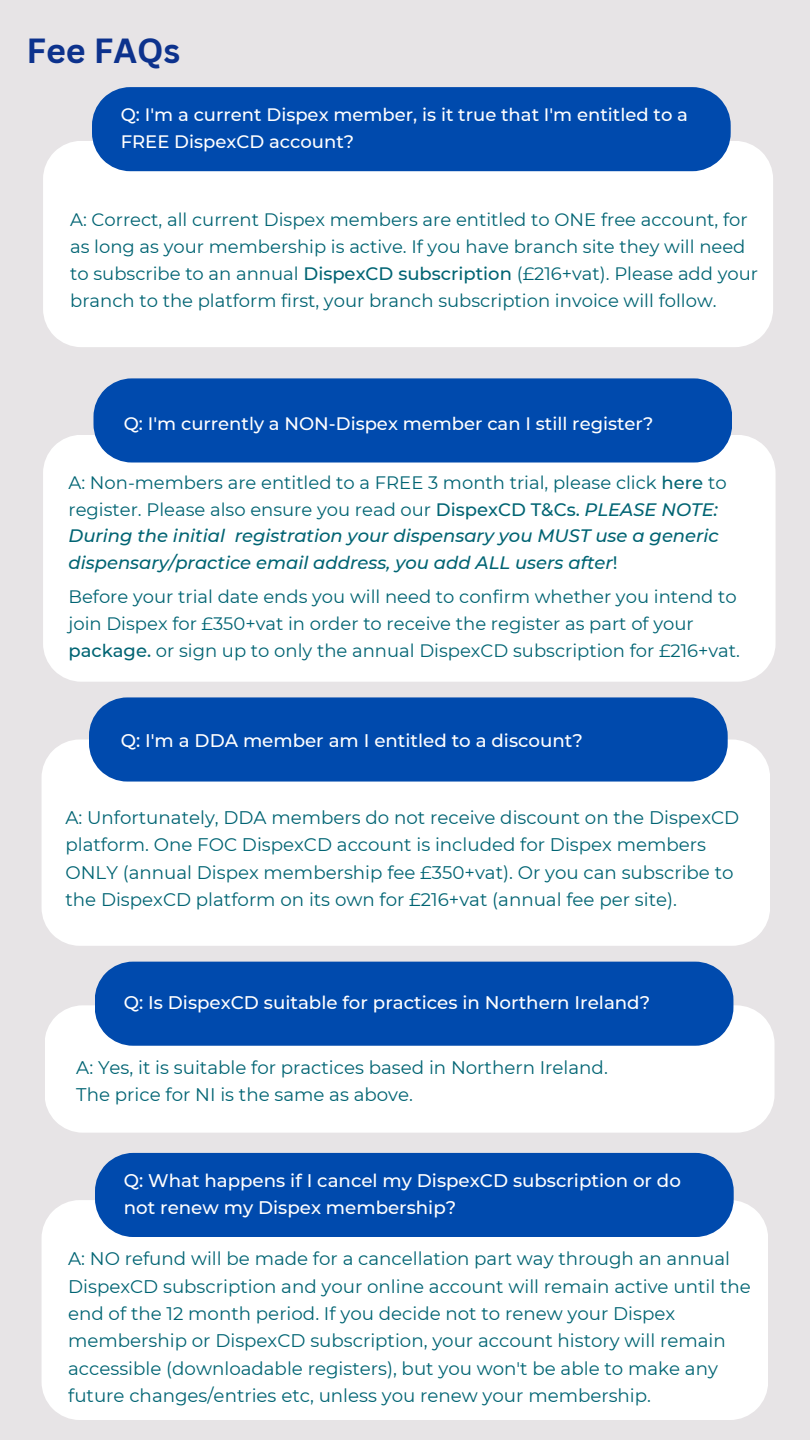
<style>
.page{position:relative;width:810px;height:1440px;background:#e7e4e6}
.page>*{position:absolute;margin:0;border:0;box-sizing:border-box;transform-origin:0 0}
.t1{font:700 34px "Canva Sans";color:#0d328d}
.t2{font:18.2px/27.4px "Montserrat";color:#016473}
.t3{font:500 18.2px/27.4px "Montserrat";color:#fff}
.t4{font:18px/27px "Montserrat";color:#016473}
.t5{font:500 18px/27px "Montserrat";color:#fff}
.t6{font:italic 500 18px/26.7px "Montserrat";color:#016473}
.s1{font-weight:500}
.s2{font-weight:500;font-style:italic}
.s3{font-style:normal}
</style>
<div class="page">
<div style="left:43px;top:141px;width:730px;height:206px;background:#fff"></div>
<div style="left:92px;top:87px;width:639px;height:84px;background:#004aad"></div>
<div style="left:42px;top:740px;width:728px;height:206px;background:#fff"></div>
<div style="left:89px;top:697px;width:639px;height:85px;background:#004aad"></div>
<div style="left:45px;top:1005px;width:730px;height:128px;background:#fff"></div>
<div style="left:95px;top:962px;width:638px;height:84px;background:#004aad"></div>
<div style="left:42px;top:1200px;width:726px;height:220px;background:#fff"></div>
<div style="left:95px;top:1153px;width:639px;height:84px;background:#004aad"></div>
<div style="left:43px;top:435px;width:733px;height:247px;background:#fff"></div>
<div style="left:93px;top:378px;width:639px;height:85px;background:#004aad"></div>
<h1 class="t1" style="left:26px;top:27px;width:156px">Fee FAQs</h1>
<p class="t5" style="left:121px;top:101px;width:569px">Q: I'm a current Dispex member, is it true that I'm entitled to a<br>FREE DispexCD account?</p>
<h2 class="t4" style="left:70px;top:206px;width:689px">A: Correct, all current Dispex members are entitled to ONE free account, for as long as your membership is active. If you have branch site they will need to subscribe to an annual <span class="s1">DispexCD subscription</span> (£216+vat). Please add your branch to the platform first, your branch subscription invoice will follow.</h2>
<p class="t5" style="left:124px;top:410px;width:531px">Q: I'm currently a NON-Dispex member can I still register?</p>
<p class="t4" style="left:68px;top:469px;width:660px;line-height:26.7px">A: Non-members are entitled to a FREE 3 month trial, please click <span class="s1">here</span> to register. Please also ensure you read our <span class="s1">DispexCD T&amp;Cs.</span> <span class="s2">PLEASE NOTE:</span></p>
<p class="t6" style="left:68px;top:523px;width:652px">During the initial registration your dispensary you MUST use a generic dispensary/practice email address, you add ALL users after<span class="s3">!</span></p>
<h2 class="t4" style="left:68px;top:583px;width:670px">Before your trial date ends you will need to confirm whether you intend to</h2>
<p class="t4" style="left:68px;top:610px;width:627px">join Dispex for £350+vat in order to receive the register as part of your</p>
<p class="t4" style="left:68px;top:637px;width:673px"><span class="s1">package.</span> or sign up to only the annual DispexCD subscription for £216+vat.</p>
<p class="t3" style="left:121px;top:726px;width:464px">Q: I'm a DDA member am I entitled to a discount?</p>
<p class="t2" style="left:65px;top:804px;width:675px">A: Unfortunately, DDA members do not receive discount on the DispexCD platform. One FOC DispexCD account is included for Dispex members</p>
<p class="t2" style="left:65px;top:859px;width:670px">ONLY (annual Dispex membership fee £350+vat). Or you can subscribe to</p>
<p class="t2" style="left:65px;top:886px;width:613px">the DispexCD platform on its own for £216+vat (annual fee per site).</p>
<h2 class="t3" style="left:124px;top:989px;width:528px">Q: Is DispexCD suitable for practices in Northern Ireland?</h2>
<p class="t2" style="left:76px;top:1054px;width:533px">A: Yes, it is suitable for practices based in Northern Ireland.</p>
<h2 class="t2" style="left:76px;top:1081px;width:338px">The price for NI is the same as above.</h2>
<h2 class="t3" style="left:124px;top:1166px;width:559px">Q: What happens if I cancel my DispexCD subscription or do not renew my Dispex membership?</h2>
<p class="t2" style="left:68px;top:1245px;width:684px">A: NO refund will be made for a cancellation part way through an annual DispexCD subscription and your online account will remain active until the end of the 12 month period. If you decide not to renew your Dispex membership or DispexCD subscription, your account history will remain accessible (downloadable registers), but you won't be able to make any</p>
<p class="t2" style="left:68px;top:1382px;width:584px">future changes/entries etc, unless you renew your membership.</p>
</div>
